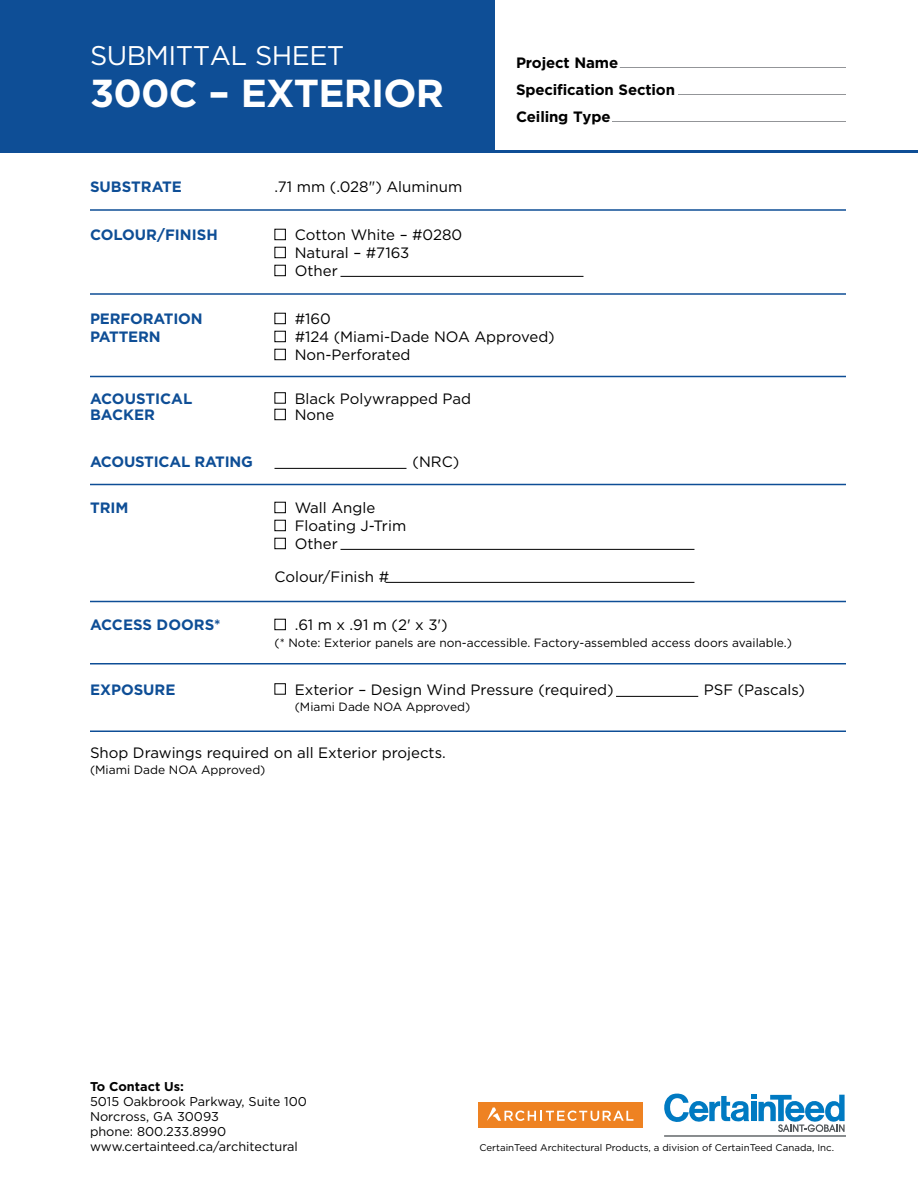
<style>
.page{position:relative;width:918px;height:1188px;background:#fff}
.page>*{position:absolute;margin:0;border:0;box-sizing:border-box;transform-origin:0 0}
.t1{font:700 39px "Gotham";letter-spacing:-.02em;color:#fff}
.t2{font:27px "Gotham";letter-spacing:-.02em;color:#fff}
.t3{font:15px/18px "Gotham";color:#000}
.t4{font:700 15px "Gotham";letter-spacing:-.01em;color:#0e4e96}
.t5{font:700 15px/27px "Gotham";letter-spacing:-.01em;color:#000}
.t6{font:12.75px/15px "Gotham";color:#000}
.t7{font:700 12.75px "Gotham";color:#000}
.t8{font:12px "Gotham";color:#000}
.t9{font:9.75px "Gotham";color:#000}
</style>
<div class="page">
<div style="left:0;top:0;width:495px;height:153px;background:#0e4e96"></div>
<hr style="left:620px;top:67px;width:226px;height:1px;background:#939598">
<hr style="left:678px;top:94px;width:168px;height:1px;background:#939598">
<hr style="left:612px;top:121px;width:234px;height:1px;background:#939598">
<hr style="left:0;top:150px;width:918px;height:3px;background:#0e4e96">
<div style="left:274px;top:229px;width:12px;height:11px;border:1px solid #000"></div>
<div style="left:274px;top:247px;width:12px;height:11px;border:1px solid #000"></div>
<div style="left:274px;top:265px;width:12px;height:11px;border:1px solid #000"></div>
<div style="left:274px;top:313px;width:12px;height:11px;border:1px solid #000"></div>
<div style="left:274px;top:331px;width:12px;height:11px;border:1px solid #000"></div>
<div style="left:274px;top:349px;width:12px;height:11px;border:1px solid #000"></div>
<div style="left:274px;top:392px;width:12px;height:12px;border:1px solid #000"></div>
<div style="left:274px;top:409px;width:12px;height:11px;border:1px solid #000"></div>
<div style="left:274px;top:502px;width:12px;height:11px;border:1px solid #000"></div>
<div style="left:274px;top:520px;width:12px;height:11px;border:1px solid #000"></div>
<div style="left:274px;top:538px;width:12px;height:11px;border:1px solid #000"></div>
<div style="left:274px;top:619px;width:12px;height:11px;border:1px solid #000"></div>
<div style="left:274px;top:683px;width:12px;height:12px;border:1px solid #000"></div>
<hr style="left:340px;top:276px;width:244px;height:1px;background:#000">
<hr style="left:90px;top:209px;width:756px;height:2px;background:#0e4e96">
<hr style="left:90px;top:293px;width:756px;height:2px;background:#0e4e96">
<hr style="left:616px;top:696px;width:82px;height:1px;background:#000">
<hr style="left:90px;top:376px;width:756px;height:1px;background:#0e4e96">
<hr style="left:90px;top:484px;width:756px;height:1px;background:#0e4e96">
<hr style="left:90px;top:601px;width:756px;height:1px;background:#0e4e96">
<hr style="left:90px;top:663px;width:756px;height:1px;background:#0e4e96">
<hr style="left:90px;top:730px;width:756px;height:2px;background:#0e4e96">
<hr style="left:274px;top:468px;width:132px;height:1px;background:#000">
<hr style="left:385px;top:582px;width:309px;height:1px;background:#000">
<hr style="left:340px;top:549px;width:354px;height:1px;background:#000">
<svg style="left:664px;top:1093px;width:181px;height:39px"></svg>
<hr style="left:664px;top:1135px;width:182px;height:2px;background:#52575a">
<div style="left:479px;top:1102px;width:164px;height:25px;background:#ee8222"></div>
<svg style="left:487px;top:1108px;width:146px;height:13px"></svg>
<h2 class="t2" style="left:90px;top:40px;width:256px">SUBMITTAL SHEET</h2>
<h1 class="t1" style="left:90px;top:70px;width:356px">300C – EXTERIOR</h1>
<p class="t5" style="left:516px;top:49px;width:161px">Project Name<br>Specification Section<br>Ceiling Type</p>
<p class="t4" style="left:90px;top:178px;width:93px">SUBSTRATE</p>
<p class="t3" style="left:274px;top:178px;width:189px">.71 mm (.028") Aluminum</p>
<p class="t4" style="left:90px;top:226px;width:129px">COLOUR/FINISH</p>
<p class="t3" style="left:295px;top:226px;width:169px">Cotton White – #0280<br>Natural – #7163<br>Other</p>
<p class="t4" style="left:90px;top:310px;width:114px">PERFORATION</p>
<p class="t3" style="left:295px;top:310px;width:38px">#160</p>
<p class="t4" style="left:90px;top:328px;width:72px">PATTERN</p>
<p class="t3" style="left:295px;top:328px;width:262px">#124 (Miami-Dade NOA Approved)<br>Non-Perforated</p>
<p class="t4" style="left:90px;top:390px;width:104px">ACOUSTICAL</p>
<p class="t3" style="left:295px;top:389px;width:178px">Black Polywrapped Pad</p>
<p class="t4" style="left:90px;top:406px;width:66px">BACKER</p>
<p class="t3" style="left:295px;top:406px;width:41px">None</p>
<p class="t4" style="left:90px;top:453px;width:164px">ACOUSTICAL RATING</p>
<p class="t3" style="left:412px;top:452px;width:48px">(NRC)</p>
<p class="t4" style="left:90px;top:499px;width:40px">TRIM</p>
<p class="t3" style="left:295px;top:499px;width:113px">Wall Angle<br>Floating J-Trim<br>Other</p>
<p class="t3" style="left:274px;top:568px;width:116px">Colour/Finish #</p>
<p class="t4" style="left:90px;top:616px;width:132px">ACCESS DOORS*</p>
<p class="t3" style="left:295px;top:616px;width:155px">.61 m x .91 m (2' x 3')</p>
<p class="t8" style="left:274px;top:636px;width:519px">(* Note: Exterior panels are non-accessible. Factory-assembled access doors available.)</p>
<p class="t4" style="left:90px;top:681px;width:87px">EXPOSURE</p>
<p class="t3" style="left:295px;top:680px;width:321px">Exterior – Design Wind Pressure (required)</p>
<p class="t3" style="left:704px;top:680px;width:103px">PSF (Pascals)</p>
<p class="t8" style="left:295px;top:700px;width:177px">(Miami Dade NOA Approved)</p>
<p class="t3" style="left:90px;top:743px;width:357px">Shop Drawings required on all Exterior projects.</p>
<p class="t8" style="left:90px;top:763px;width:177px">(Miami Dade NOA Approved)</p>
<p class="t7" style="left:90px;top:1079px;width:95px">To Contact Us:</p>
<p class="t6" style="left:90px;top:1094px;width:219px">5015 Oakbrook Parkway, Suite 100<br>Norcross, GA 30093<br>phone: 800.233.8990 www.certainteed.ca/architectural</p>
<p class="t9" style="left:479px;top:1142px;width:356px">CertainTeed Architectural Products, a division of CertainTeed Canada, Inc.</p>
</div>
